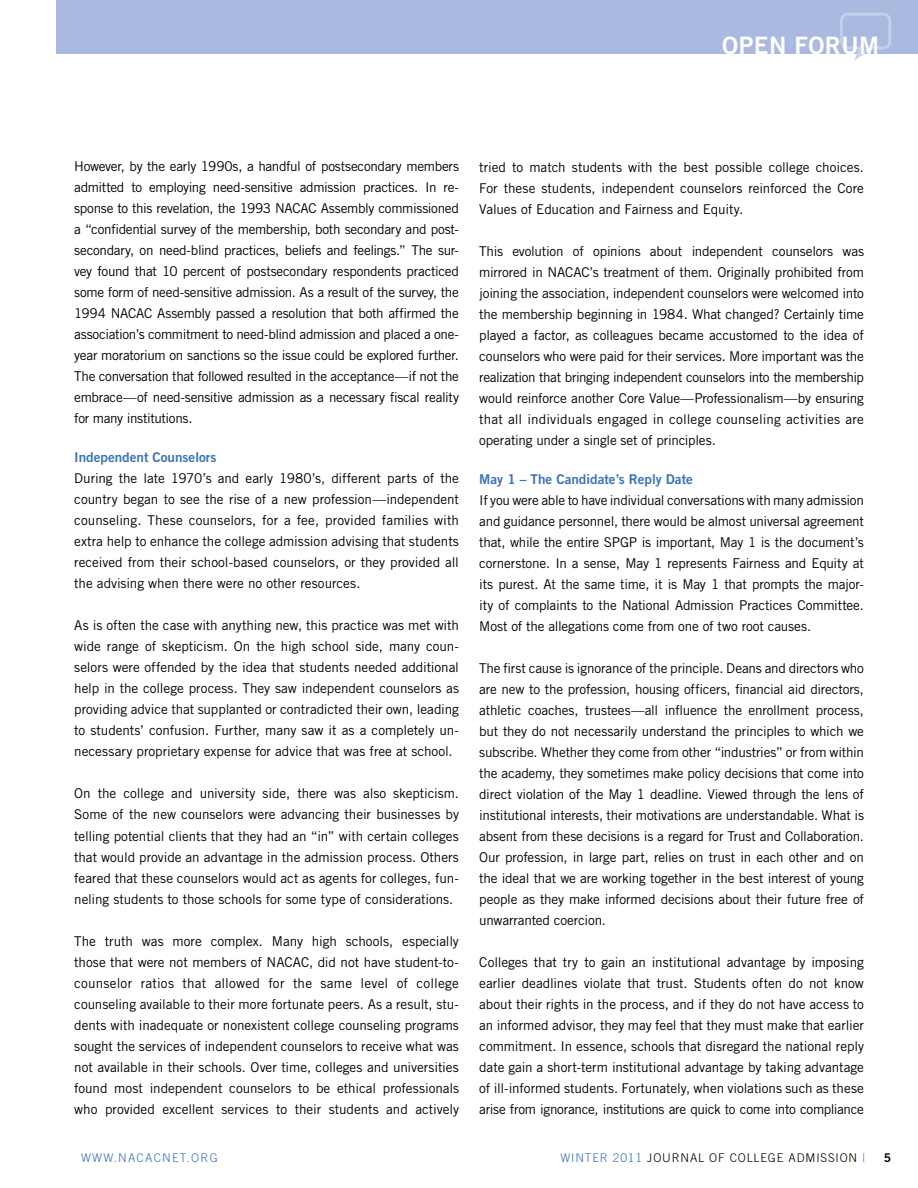
<style>
.page{position:relative;width:918px;height:1188px;background:#fff}
.page>*{position:absolute;margin:0;border:0;box-sizing:border-box;transform-origin:0 0}
.t1{font:24px "Trade Gothic Bold Two";letter-spacing:.02em;color:#fff}
.t2{font:13.5px/21px "Trade Gothic";letter-spacing:-.01em;color:#000;text-align:justify}
.t3{font:13.5px "Trade Gothic Bold Two";color:#3b73b9}
.t4{font:300 12px "Trade Gothic";letter-spacing:.07em;color:#000}
.t5{font:300 12px "Trade Gothic";letter-spacing:.1em;color:#3b73b9}
.t6{font:12px "Trade Gothic Bold Two";color:#000}
.s1{color:#3b73b9}
</style>
<div class="page">
<div style="left:56px;top:0;width:862px;height:54px;background:#aab9df"></div>
<img style="left:840px;top:13px;width:51px;height:48px">
<h1 class="t1" style="left:722px;top:31px;width:158px">OPEN FORUM</h1>
<p class="t2" style="left:74px;top:156px;width:386px">However, by the early 1990s, a handful of postsecondary members admitted to employing need-sensitive admission practices. In re&shy;sponse to this revelation, the 1993 NACAC Assembly commissioned a “confidential survey of the membership, both secondary and post&shy;secondary, on need-blind practices, beliefs and feelings.” The sur&shy;vey found that 10 percent of postsecondary respondents practiced some form of need-sensitive admission. As a result of the survey, the 1994 NACAC Assembly passed a resolution that both affirmed the association’s commitment to need-blind admission and placed a one&shy;year moratorium on sanctions so the issue could be explored further.<br>The conversation that followed resulted in the acceptance—if not the embrace—of need-sensitive admission as a necessary fiscal reality for many institutions.</p>
<p class="t3" style="left:74px;top:449px;width:144px">Independent Counselors</p>
<p class="t2" style="left:74px;top:468px;width:386px">During the late 1970’s and early 1980’s, different parts of the country began to see the rise of a new profession—independent counseling. These counselors, for a fee, provided families with extra help to enhance the college admission advising that students received from their school-based counselors, or they provided all the advising when there were no other resources.</p>
<p class="t2" style="left:74px;top:615px;width:386px">As is often the case with anything new, this practice was met with wide range of skepticism. On the high school side, many coun&shy;selors were offended by the idea that students needed additional help in the college process. They saw independent counselors as providing advice that supplanted or contradicted their own, leading to students’ confusion. Further, many saw it as a completely un&shy;necessary proprietary expense for advice that was free at school.</p>
<p class="t2" style="left:74px;top:783px;width:386px">On the college and university side, there was also skepticism.<br>Some of the new counselors were advancing their businesses by telling potential clients that they had an “in” with certain colleges that would provide an advantage in the admission process. Others feared that these counselors would act as agents for colleges, fun&shy;neling students to those schools for some type of considerations.</p>
<p class="t2" style="left:74px;top:930px;width:386px">The truth was more complex. Many high schools, especially those that were not members of NACAC, did not have student-to&shy;counselor ratios that allowed for the same level of college counseling available to their more fortunate peers. As a result, stu&shy;dents with inadequate or nonexistent college counseling programs sought the services of independent counselors to receive what was not available in their schools. Over time, colleges and universities found most independent counselors to be ethical professionals who provided excellent services to their students and actively</p>
<p class="t2" style="left:479px;top:156px;width:386px">tried to match students with the best possible college choices.<br>For these students, independent counselors reinforced the Core Values of Education and Fairness and Equity.</p>
<p class="t2" style="left:479px;top:240px;width:386px">This evolution of opinions about independent counselors was mirrored in NACAC’s treatment of them. Originally prohibited from joining the association, independent counselors were welcomed into the membership beginning in 1984. What changed? Certainly time played a factor, as colleagues became accustomed to the idea of counselors who were paid for their services. More important was the realization that bringing independent counselors into the membership would reinforce another Core Value—Professionalism—by ensuring that all individuals engaged in college counseling activities are operating under a single set of principles.</p>
<p class="t3" style="left:479px;top:470px;width:215px">May 1 – The Candidate’s Reply Date</p>
<p class="t2" style="left:479px;top:489px;width:386px">If you were able to have individual conversations with many admission and guidance personnel, there would be almost universal agreement that, while the entire SPGP is important, May 1 is the document’s cornerstone. In a sense, May 1 represents Fairness and Equity at its purest. At the same time, it is May 1 that prompts the major&shy;ity of complaints to the National Admission Practices Committee.<br>Most of the allegations come from one of two root causes.</p>
<p class="t2" style="left:479px;top:657px;width:386px">The first cause is ignorance of the principle. Deans and directors who are new to the profession, housing officers, financial aid directors, athletic coaches, trustees—all influence the enrollment process, but they do not necessarily understand the principles to which we subscribe. Whether they come from other “industries” or from within the academy, they sometimes make policy decisions that come into direct violation of the May 1 deadline. Viewed through the lens of institutional interests, their motivations are understandable. What is absent from these decisions is a regard for Trust and Collaboration.<br>Our profession, in large part, relies on trust in each other and on the ideal that we are working together in the best interest of young people as they make informed decisions about their future free of unwarranted coercion.</p>
<p class="t2" style="left:479px;top:951px;width:386px">Colleges that try to gain an institutional advantage by imposing earlier deadlines violate that trust. Students often do not know about their rights in the process, and if they do not have access to an informed advisor, they may feel that they must make that earlier commitment. In essence, schools that disregard the national reply date gain a short-term institutional advantage by taking advantage of ill-informed students. Fortunately, when violations such as these arise from ignorance, institutions are quick to come into compliance</p>
<p class="t5" style="left:81px;top:1151px;width:138px">WWW.NACACNET.ORG</p>
<p class="t4" style="left:560px;top:1151px;width:306px"><span class="s1">WINTER 2011</span> JOURNAL OF COLLEGE ADMISSION <span class="s1">|</span></p>
<p class="t6" style="left:884px;top:1150px;width:9px">5</p>
</div>
